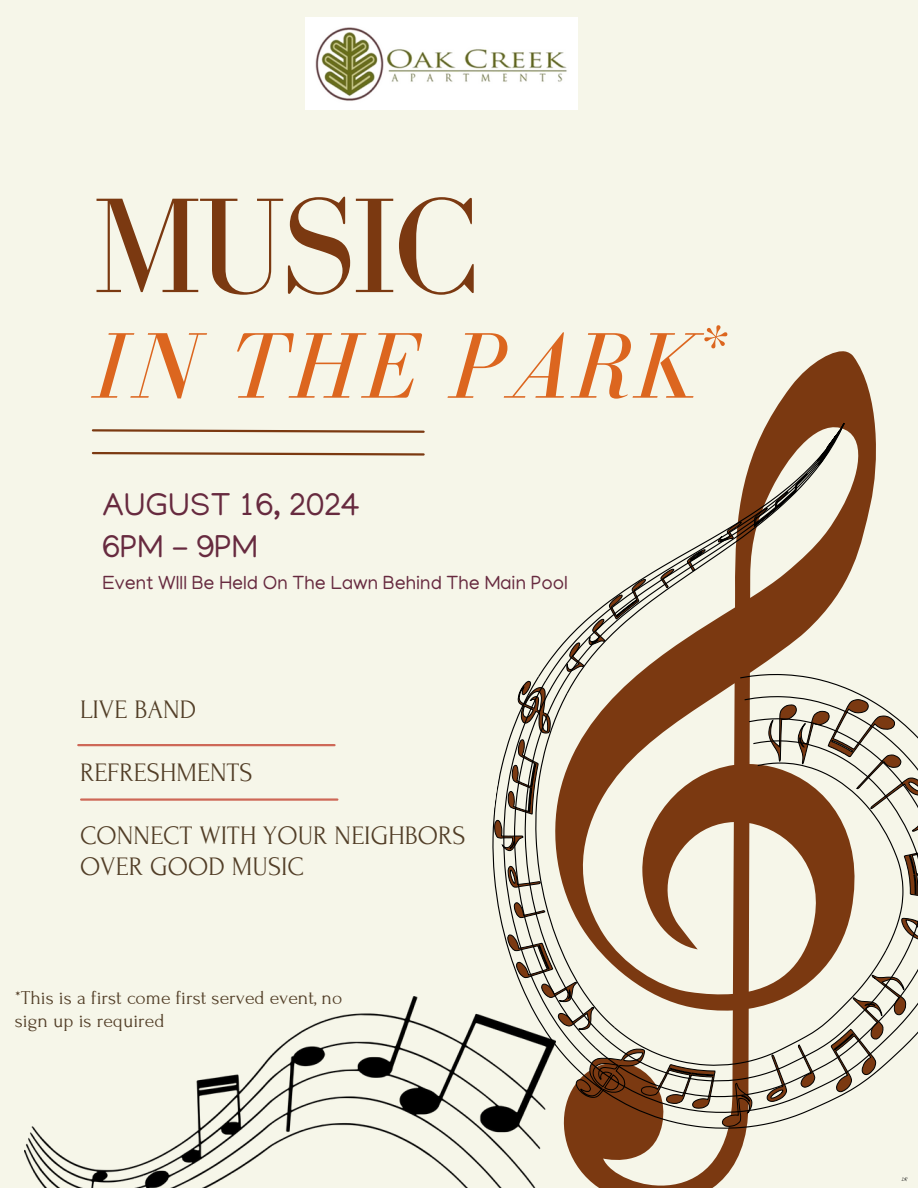
<style>
.page{position:relative;width:918px;height:1188px;background:#f6f6e9}
.page>*{position:absolute;margin:0;border:0;box-sizing:border-box;transform-origin:0 0}
.t1{font:139.05px "Bodoni FLF";letter-spacing:-.04em;color:#7b3911}
.t2{font:italic 96px "Bodoni FLF";letter-spacing:.04em;color:#dc661f}
.t3{font:32.4px "Manjari";color:#672a3f}
.t4{font:26.7px/31.5px "Forum";color:#523e27}
.t5{font:19.65px/23.2px "Forum";color:#523e27}
.t6{font:19.5px "Manjari";color:#672a3f}
</style>
<div class="page">
<svg style="left:91px;top:429px;width:334px;height:4px"></svg>
<svg style="left:92px;top:452px;width:333px;height:4px"></svg>
<svg style="left:563px;top:351px;width:339px;height:837px"></svg>
<svg style="left:541px;top:385px;width:304px;height:330px"></svg>
<svg style="left:653px;top:690px;width:7px;height:224px"></svg>
<svg style="left:645px;top:685px;width:8px;height:229px"></svg>
<svg style="left:637px;top:681px;width:8px;height:233px"></svg>
<svg style="left:630px;top:676px;width:7px;height:238px"></svg>
<svg style="left:492px;top:672px;width:138px;height:397px"></svg>
<svg style="left:569px;top:937px;width:333px;height:222px"></svg>
<svg style="left:722px;top:992px;width:196px;height:137px"></svg>
<svg style="left:701px;top:666px;width:217px;height:326px"></svg>
<img style="left:24px;top:997px;width:531px;height:191px">
<hr style="left:78px;top:744px;width:257px;height:2px;background:#ce6857">
<hr style="left:81px;top:798px;width:256px;height:3px;background:#ce6857">
<img style="left:305px;top:17px;width:272px;height:92px">
<img style="left:902px;top:1177px;width:6px;height:5px">
<p class="t1" style="left:92px;top:171px;width:389px">MUSIC</p>
<h1 class="t2" style="left:92px;top:314px;width:638px">IN THE PARK<sup>*</sup></h1>
<h4 class="t3" style="left:102px;top:491px;width:258px">AUGUST 16, 2024</h4>
<p class="t3" style="left:102px;top:534px;width:157px">6PM - 9PM</p>
<h4 class="t6" style="left:103px;top:574px;width:467px">Event WIll Be Held On The Lawn Behind The Main Pool</h4>
<h3 class="t4" style="left:80px;top:694px;width:118px">LIVE BAND</h3>
<h3 class="t4" style="left:80px;top:757px;width:174px">REFRESHMENTS</h3>
<p class="t4" style="left:80px;top:820px;width:387px">CONNECT WITH YOUR NEIGHBORS<br>OVER GOOD MUSIC</p>
<h2 class="t5" style="left:15px;top:987px;width:329px">*This is a first come first served event, no sign up is required</h2>
</div>
